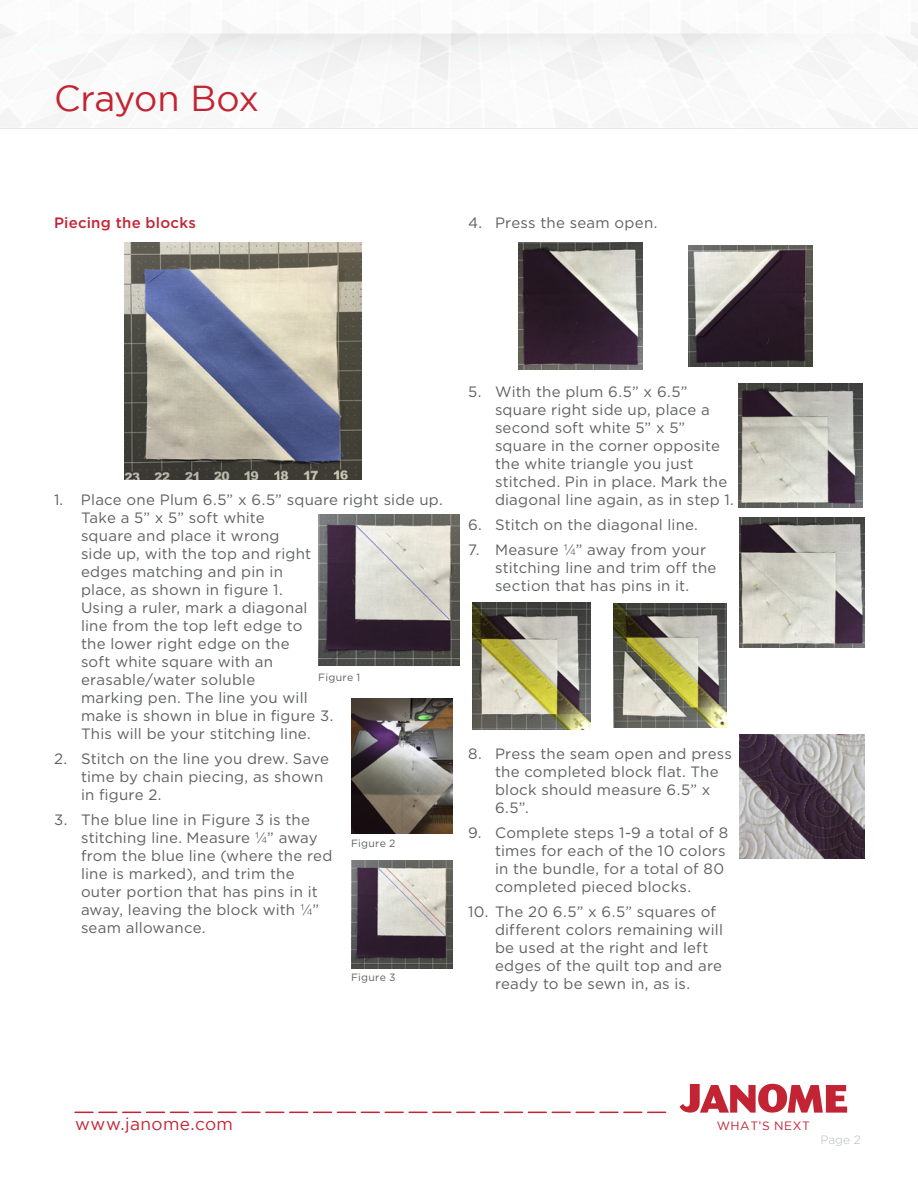
<style>
.page{position:relative;width:918px;height:1188px;background:#fff}
.page>*{position:absolute;margin:0;border:0;box-sizing:border-box;transform-origin:0 0}
.t1{font:36px "Gotham";letter-spacing:-.015em;color:#c32433}
.t2{font:17.25px "Gotham";letter-spacing:.025em;color:#c32433}
.Instructions{font:15px/18px "Gotham HTF";letter-spacing:.015em;color:#5f6062}
.Instructions-2{font:500 15px "Gotham HTF";letter-spacing:.02em;color:#c32433}
.t3{font:12px "Gotham";letter-spacing:.045em;color:#c32433}
.t4{font:300 12px "Gotham HTF";color:#b9bbbd}
.Captions{font:10.5px "Gotham HTF";letter-spacing:.025em;color:#5f6062}
.s1{font-family:"Helvetica";font-weight:300}
</style>
<div class="page">
<svg style="left:51px;top:34px;width:816px;height:65px"></svg>
<svg style="left:680px;top:1084px;width:167px;height:29px"></svg>
<svg style="left:75px;top:1112px;width:591px;height:1px"></svg>
<img style="left:124px;top:242px;width:238px;height:237px">
<img style="left:318px;top:515px;width:141px;height:150px">
<img style="left:351px;top:698px;width:101px;height:135px">
<img style="left:351px;top:860px;width:101px;height:108px">
<img style="left:518px;top:243px;width:125px;height:126px">
<img style="left:688px;top:246px;width:125px;height:121px">
<img style="left:739px;top:383px;width:124px;height:125px">
<img style="left:740px;top:517px;width:124px;height:131px">
<img style="left:473px;top:603px;width:118px;height:126px">
<img style="left:613px;top:604px;width:113px;height:124px">
<img style="left:740px;top:734px;width:124px;height:125px">
<h1 class="t1" style="left:54px;top:78px;width:206px">Crayon Box</h1>
<p class="Instructions-2" style="left:54px;top:215px;width:144px">Piecing the blocks</p>
<p class="Instructions" style="left:468px;top:214px;width:191px">4. Press the seam open.</p>
<p class="Instructions" style="left:81px;top:491px;width:363px;text-indent:-27px">1. Place one Plum 6.5” x 6.5” square right side up.<br>Take a 5” x 5” soft white<br>square and place it wrong<br>side up, with the top and right<br>edges matching and pin in<br>place, as shown in figure 1.<br>Using a ruler, mark a diagonal<br>line from the top left edge to<br>the lower right edge on the<br>soft white square with an<br>erasable/water soluble<br>marking pen. The line you will<br>make is shown in blue in figure 3.<br>This will be your stitching line.</p>
<p class="Instructions" style="left:81px;top:749px;width:250px;text-indent:-27px">2. Stitch on the line you drew. Save time by chain piecing, as shown in figure 2.</p>
<p class="Instructions" style="left:81px;top:810px;width:253px;text-indent:-27px">3. The blue line in Figure 3 is the stitching line. Measure <span class="s1">¼</span>” away from the blue line (where the red line is marked), and trim the outer portion that has pins in it away, leaving the block with <span class="s1">¼</span>” seam allowance.</p>
<p class="Captions" style="left:318px;top:671px;width:44px">Figure 1</p>
<p class="Captions" style="left:351px;top:837px;width:46px">Figure 2</p>
<p class="Captions" style="left:351px;top:971px;width:46px">Figure 3</p>
<p class="Instructions" style="left:495px;top:383px;width:240px;text-indent:-27px">5. With the plum 6.5” x 6.5” square right side up, place a second soft white 5” x 5” square in the corner opposite the white triangle you just stitched. Pin in place. Mark the diagonal line again, as in step 1.</p>
<p class="Instructions" style="left:468px;top:515px;width:231px">6. Stitch on the diagonal line.</p>
<p class="Instructions" style="left:495px;top:540px;width:223px;text-indent:-27px">7. Measure <span class="s1">¼</span>” away from your stitching line and trim off the section that has pins in it.</p>
<p class="Instructions" style="left:495px;top:745px;width:239px;text-indent:-27px">8. Press the seam open and press the completed block flat. The block should measure 6.5” x<br>6.5”.</p>
<p class="Instructions" style="left:495px;top:824px;width:235px;text-indent:-27px">9. Complete steps 1-9 a total of 8 times for each of the 10 colors in the bundle, for a total of 80 completed pieced blocks.</p>
<p class="Instructions" style="left:495px;top:902px;width:229px;text-indent:-27px">10. The 20 6.5” x 6.5” squares of different colors remaining will be used at the right and left edges of the quilt top and are ready to be sewn in, as is.</p>
<p class="t2" style="left:75px;top:1114px;width:159px">www.janome.com</p>
<p class="t3" style="left:717px;top:1119px;width:95px">WHAT’S NEXT</p>
<p class="t4" style="left:820px;top:1133px;width:42px">Page 2</p>
</div>
